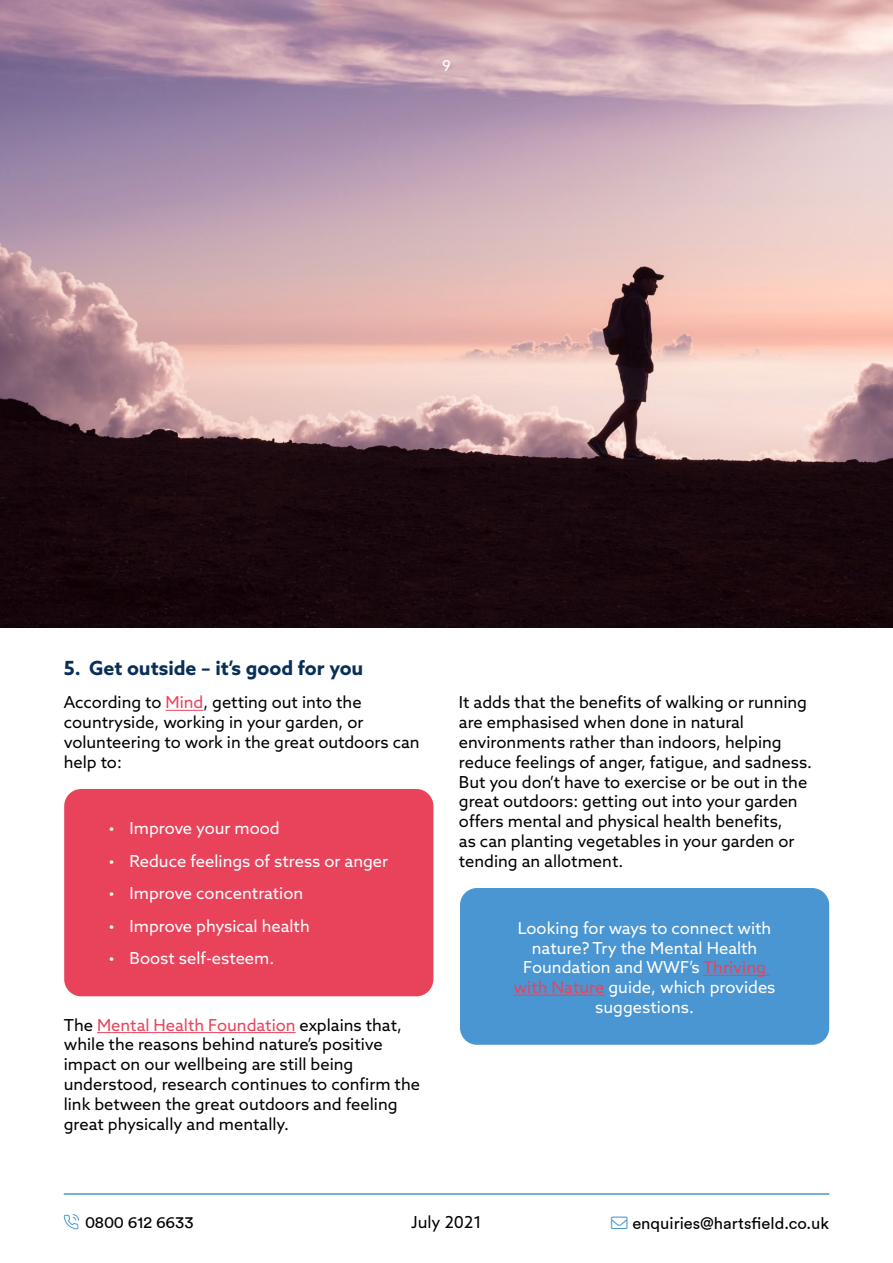
<style>
.page{position:relative;width:893px;height:1263px;background:#fff}
.page>*{position:absolute;margin:0;border:0;box-sizing:border-box;transform-origin:0 0}
.t1{font:700 19.5px "Azo Sans";color:#083057}
.t2{font:16.5px/19.8px "Azo Sans";color:#000}
.t3{font:16.5px/19.8px "Azo Sans";color:#fff;text-align:center}
.t4{font:16.5px "Circular Std";color:#000}
.t5{font:15px "Azo Sans";color:#fff}
.s1{color:#e9435c}
.s2{color:#4a96d2}
</style>
<div class="page">
<img style="left:0;top:0;width:893px;height:627px">
<hr style="left:64px;top:1193px;width:765px;height:2px;background:#4a96d2">
<hr style="left:166px;top:710px;width:37px;height:1px;background:#e9435c">
<div style="left:64px;top:789px;width:369px;height:207px;background:#e9435c;border-radius:17px"></div>
<hr style="left:97px;top:1032px;width:199px;height:1px;background:#e9435c">
<div style="left:460px;top:888px;width:369px;height:157px;background:#4a96d2;border-radius:17px"></div>
<hr style="left:703px;top:975px;width:67px;height:1px;background:#e9435c">
<hr style="left:514px;top:995px;width:90px;height:1px;background:#e9435c">
<svg style="left:64px;top:1214px;width:15px;height:15px"></svg>
<p class="t5" style="left:442px;top:56px;width:10px">9</p>
<p class="t1" style="left:64px;top:655px;width:301px">5. Get outside – it’s good for you</p>
<p class="t2" style="left:64px;top:692px;width:357px">According to <span class="s1">Mind</span>, getting out into the countryside, working in your garden, or volunteering to work in the great outdoors can help to:</p>
<p class="t3" style="left:108px;top:818px;width:173px">• Improve your mood</p>
<p class="t3" style="left:108px;top:851px;width:281px">• Reduce feelings of stress or anger</p>
<p class="t3" style="left:108px;top:883px;width:196px">• Improve concentration</p>
<p class="t3" style="left:108px;top:916px;width:203px">• Improve physical health</p>
<p class="t3" style="left:108px;top:948px;width:167px">• Boost self-esteem.</p>
<p class="t2" style="left:64px;top:1015px;width:358px">The <span class="s1">Mental Health Foundation</span> explains that, while the reasons behind nature’s positive impact on our wellbeing are still being understood, research continues to confirm the link between the great outdoors and feeling great physically and mentally.</p>
<p class="t2" style="left:459px;top:692px;width:355px">It adds that the benefits of walking or running are emphasised when done in natural environments rather than indoors, helping reduce feelings of anger, fatigue, and sadness.<br>But you don’t have to exercise or be out in the great outdoors: getting out into your garden offers mental and physical health benefits,<br>as can planting vegetables in your garden or tending an allotment.</p>
<p class="t3" style="left:514px;top:918px;width:263px">Looking for ways to connect with nature? Try the Mental Health<br>Foundation and WWF’s <span class="s1">Thriving with Nature</span> guide, which provides suggestions.</p>
<p class="t2" style="left:411px;top:1212px;width:72px">July 2021</p>
<p class="t4" style="left:85px;top:1214px;width:110px">0800 612 6633</p>
<p class="t4" style="left:611px;top:1215px;width:219px"><span class="s2">→</span> enquiries@hartsfield.co.uk</p>
</div>
